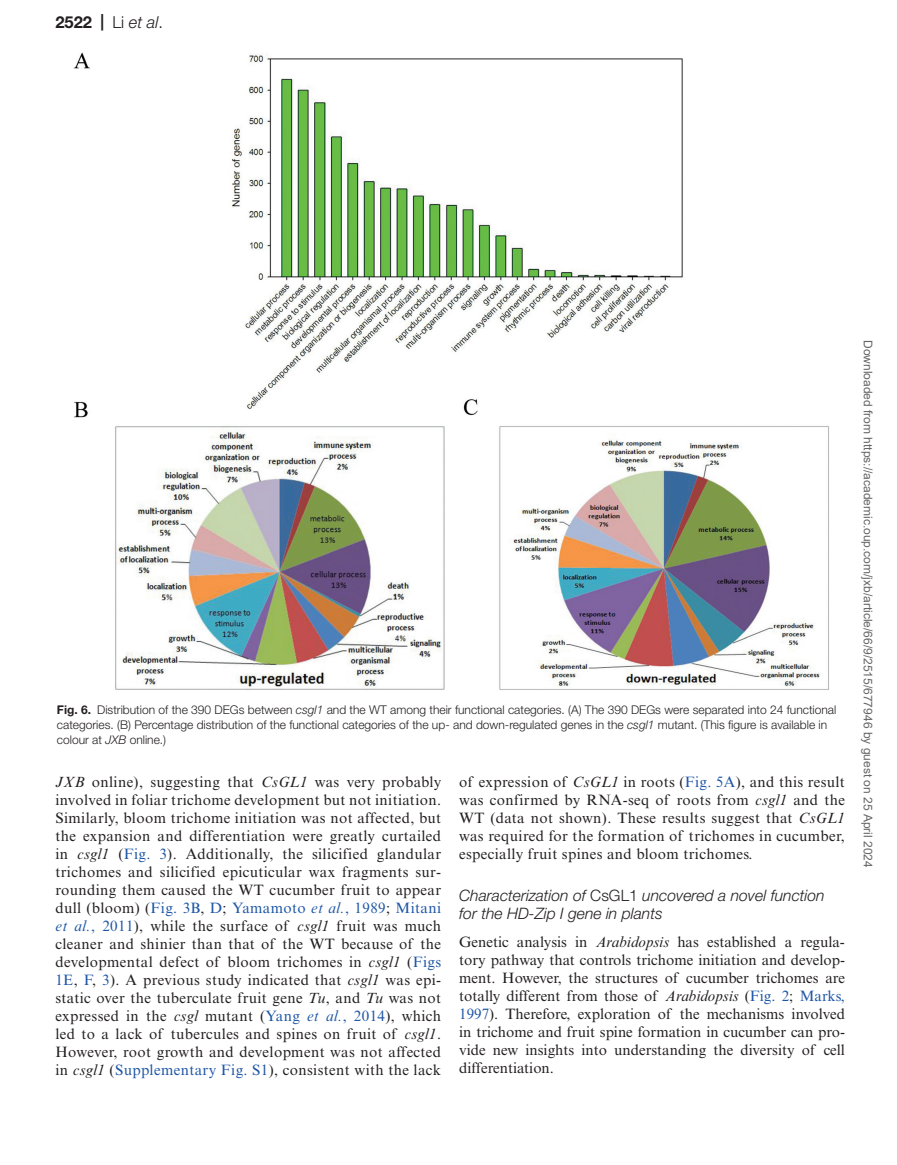
<style>
.page{position:relative;width:897px;height:1165px;background:#fff}
.page>*{position:absolute;margin:0;border:0;box-sizing:border-box;transform-origin:0 0}
.t1{font:700 16.5px "Helvetica Neue LT Std";color:#231f20}
.t2{font:italic 300 15.75px/18px "Helvetica Neue LT Std";color:#231f20}
.t3{font:15px/18px "Times New Roman MT Std";letter-spacing:.025em;color:#231f20;text-align:justify}
.t4{font:300 12px/15px "Helvetica Neue LT Std";color:#231f20}
.t5{font:12px "Arial";color:#666}
.s1{font-weight:300}
.s2{font-weight:300;font-style:italic}
.s3{font-weight:700}
.s4{font-style:italic}
.s5{color:#1e56a6}
.s6{font-style:italic;color:#1e56a6}
.s7{font-style:normal}
</style>
<div class="page">
<img style="left:74px;top:52px;width:755px;height:638px">
<p class="t1" style="left:55px;top:12px;width:109px">2522 | <span class="s1">Li</span> <span class="s2">et al</span><span class="s1">.</span></p>
<p class="t4" style="left:57px;top:702px;width:780px"><span class="s3">Fig. 6.</span> Distribution of the 390 DEGs between <span class="s4">csgl1</span> and the WT among their functional categories. (A) The 390 DEGs were separated into 24 functional categories. (B) Percentage distribution of the functional categories of the up- and down-regulated genes in the <span class="s4">csgl1</span> mutant. (This figure is available in colour at <span class="s4">JXB</span> online.)</p>
<p class="t3" style="left:55px;top:772px;width:387px"><span class="s4">JXB</span> online), suggesting that <span class="s4">CsGL1</span> was very probably involved in foliar trichome development but not initiation.<br>Similarly, bloom trichome initiation was not affected, but the expansion and differentiation were greatly curtailed in <span class="s4">csgl1</span> (<span class="s5">Fig. 3</span>). Additionally, the silicified glandular trichomes and silicified epicuticular wax fragments sur&shy;rounding them caused the WT cucumber fruit to appear dull (bloom) (<span class="s5">Fig. 3B</span>, <span class="s5">D</span>; <span class="s5">Yamamoto</span> <span class="s6">et al.</span><span class="s5">, 1989</span>; <span class="s5">Mitani </span><span class="s6">et al.</span><span class="s5">, 2011</span>), while the surface of <span class="s4">csgl1</span> fruit was much cleaner and shinier than that of the WT because of the developmental defect of bloom trichomes in <span class="s4">csgl1</span> (<span class="s5">Figs 1E</span>, <span class="s5">F</span>, <span class="s5">3</span>). A previous study indicated that <span class="s4">csgl1</span> was epi&shy;static over the tuberculate fruit gene <span class="s4">Tu</span>, and <span class="s4">Tu</span> was not expressed in the <span class="s4">csgl</span> mutant (<span class="s5">Yang</span> <span class="s6">et al.</span><span class="s5">, 2014</span>), which led to a lack of tubercules and spines on fruit of <span class="s4">csgl1</span>.<br>However, root growth and development was not affected in <span class="s4">csgl1</span> (<span class="s5">Supplementary Fig. S1</span>), consistent with the lack</p>
<p class="t3" style="left:459px;top:772px;width:387px">of expression of <span class="s4">CsGL1</span> in roots (<span class="s5">Fig. 5A</span>), and this result was confirmed by RNA-seq of roots from <span class="s4">csgl1</span> and the WT (data not shown). These results suggest that <span class="s4">CsGL1 </span>was required for the formation of trichomes in cucumber, especially fruit spines and bloom trichomes.</p>
<p class="t2" style="left:459px;top:885px;width:367px">Characterization of <span class="s7">CsGL1</span> uncovered a novel function for the HD-Zip I gene in plants</p>
<p class="t3" style="left:459px;top:933px;width:387px">Genetic analysis in <span class="s4">Arabidopsis</span> has established a regula&shy;tory pathway that controls trichome initiation and develop&shy;ment. However, the structures of cucumber trichomes are totally different from those of <span class="s4">Arabidopsis</span> (<span class="s5">Fig. 2</span>; <span class="s5">Marks, 1997</span>). Therefore, exploration of the mechanisms involved in trichome and fruit spine formation in cucumber can pro&shy;vide new insights into understanding the diversity of cell differentiation.</p>
<p class="t5" style="left:872px;top:340px;width:529px;rotate:90deg">Downloaded from https://academic.oup.com/jxb/article/66/9/2515/677946 by guest on 25 April 2024</p>
</div>
